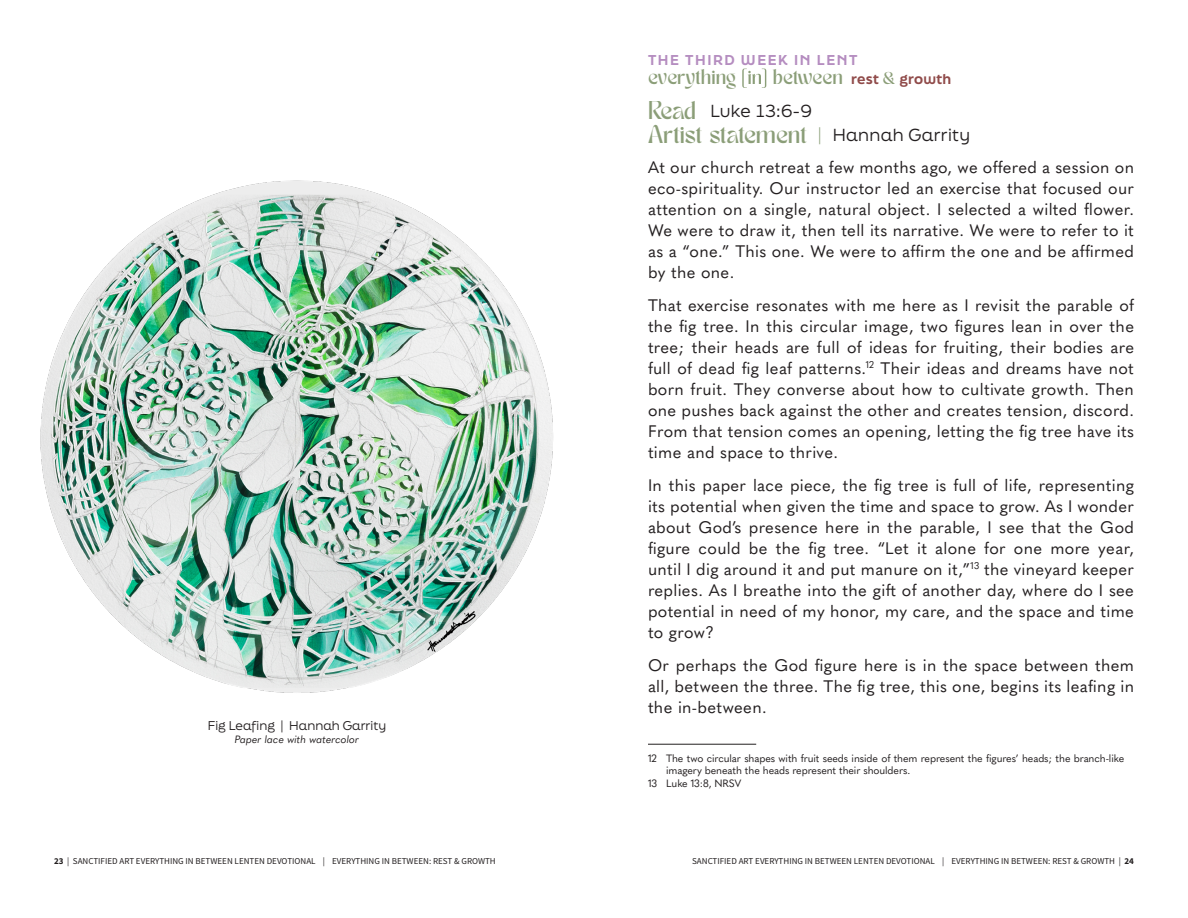
<style>
.page{position:relative;width:1188px;height:918px;background:#fff}
.page>*{position:absolute;margin:0;border:0;box-sizing:border-box;transform-origin:0 0}
.t1{font:18px "TAN MERINGUE";letter-spacing:.01em;color:#8b9e78}
.t2{font:16.5px/21px "Quasimoda";letter-spacing:.02em;color:#231f20;text-align:justify}
.t3{font:16.5px "Final Six";letter-spacing:.01em;color:#231f20}
.t4{font:15px "TAN MERINGUE";letter-spacing:.01em;color:#8b9e78}
.t5{font:800 13.5px "Final Six";letter-spacing:.12em;color:#b58dc0}
.t6{font:800 13.5px "Final Six";letter-spacing:.02em;color:#904b4a}
.t7{font:12px "Final Six";color:#231f20}
.t8{font:10.5px/12px "Quasimoda";letter-spacing:-.01em;color:#231f20}
.t9{font:italic 10.5px "Quasimoda";color:#231f20}
.t10{font:9px "Source Sans Pro";color:#231f20}
.s1{font-weight:700}
.s2{font-family:"TAN MERINGUE";font-weight:400;font-size:15px;color:#8b9e78}
.s3{font-family:"TAN MERINGUE";font-weight:400;font-size:12px;color:#8b9e78}
.s4{font-family:"TAN MERINGUE";font-size:18px;color:#8b9e78}
.s5{font-family:"Final Six";font-size:16.5px;color:#231f20}
</style>
<div class="page">
<img style="left:40px;top:180px;width:513px;height:513px">
<svg style="left:742px;top:69px;width:24px;height:19px"></svg>
<hr style="left:648px;top:744px;width:108px;height:1px;background:#231f20">
<p class="t7" style="left:208px;top:716px;width:180px">Fig Leafing | Hannah Garrity</p>
<p class="t9" style="left:235px;top:731px;width:126px">Paper lace with watercolor</p>
<p class="t10" style="left:54px;top:855px;width:443px"><span class="s1">23</span> | SANCTIFIED ART EVERYTHING IN BETWEEN LENTEN DEVOTIONAL | EVERYTHING IN BETWEEN: REST &amp; GROWTH</p>
<p class="t5" style="left:648px;top:50px;width:211px">THE THIRD WEEK IN LENT</p>
<p class="t4" style="left:648px;top:65px;width:89px">everything</p>
<p class="t6" style="left:773px;top:69px;width:180px"><span class="s2">between</span> rest <span class="s3">&amp;</span> growth</p>
<p class="t3" style="left:648px;top:99px;width:165px"><span class="s4">Read</span> Luke 13:6-9</p>
<p class="t1" style="left:648px;top:120px;width:324px">Artist statement <sup>|</sup> <span class="s5">Hannah Garrity</span></p>
<p class="t2" style="left:648px;top:155px;width:488px">At our church retreat a few months ago, we offered a session on eco-spirituality. Our instructor led an exercise that focused our attention on a single, natural object. I selected a wilted flower.<br>We were to draw it, then tell its narrative. We were to refer to it as a “one.” This one. We were to affirm the one and be affirmed by the one.</p>
<p class="t2" style="left:648px;top:293px;width:488px">That exercise resonates with me here as I revisit the parable of the fig tree. In this circular image, two figures lean in over the tree; their heads are full of ideas for fruiting, their bodies are full of dead fig leaf patterns.<sup>12</sup> Their ideas and dreams have not born fruit. They converse about how to cultivate growth. Then one pushes back against the other and creates tension, discord.<br>From that tension comes an opening, letting the fig tree have its time and space to thrive.</p>
<p class="t2" style="left:648px;top:473px;width:488px">In this paper lace piece, the fig tree is full of life, representing its potential when given the time and space to grow. As I wonder about God’s presence here in the parable, I see that the God figure could be the fig tree. “Let it alone for one more year, until I dig around it and put manure on it,”<sup>13</sup> the vineyard keeper replies. As I breathe into the gift of another day, where do I see potential in need of my honor, my care, and the space and time to grow?</p>
<p class="t2" style="left:648px;top:653px;width:488px">Or perhaps the God figure here is in the space between them all, between the three. The fig tree, this one, begins its leafing in the in-between.</p>
<p class="t8" style="left:666px;top:752px;width:460px;text-indent:-18px">12 The two circular shapes with fruit seeds inside of them represent the figures’ heads; the branch-like imagery beneath the heads represent their shoulders.</p>
<p class="t8" style="left:648px;top:776px;width:95px">13 Luke 13:8, NRSV</p>
<p class="t10" style="left:692px;top:855px;width:443px">SANCTIFIED ART EVERYTHING IN BETWEEN LENTEN DEVOTIONAL | EVERYTHING IN BETWEEN: REST &amp; GROWTH | <span class="s1">24</span></p>
</div>
